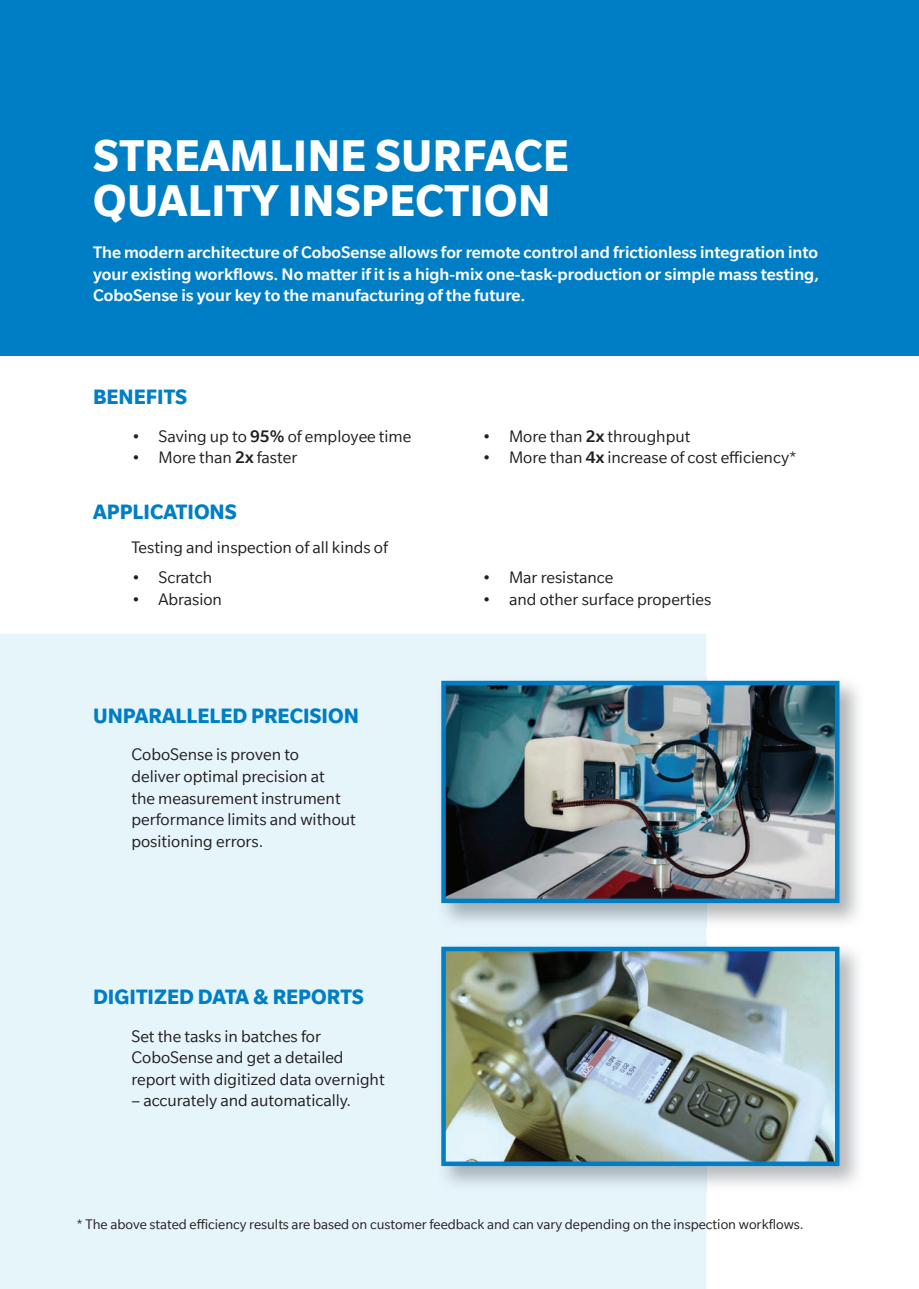
<style>
.page{position:relative;width:919px;height:1289px;background:#fff}
.page>*{position:absolute;margin:0;border:0;box-sizing:border-box;transform-origin:0 0}
.t1{font:700 48px/45px "Slate";letter-spacing:.01em;color:#fff}
.t2{font:700 22.5px "Slate";color:#007ec5}
.t3{font:18px/21.6px "Slate";color:#231f20}
.t4{font:500 18px/21.6px "Slate";color:#fff;text-align:justify}
.t5{font:15px "Slate";color:#231f20}
.s1{font-weight:500}
</style>
<div class="page">
<div style="left:0;top:634px;width:706px;height:654px;background:#e6f5fa"></div>
<div style="left:0;top:0;width:918px;height:355px;background:#007ec5"></div>
<img style="left:437px;top:676px;width:422px;height:252px">
<img style="left:441px;top:680px;width:398px;height:223px">
<img style="left:437px;top:942px;width:421px;height:249px">
<img style="left:441px;top:946px;width:398px;height:219px">
<h1 class="t1" style="left:93px;top:133px;width:477px">STREAMLINE SURFACE<br>QUALITY INSPECTION</h1>
<p class="t4" style="left:93px;top:241px;width:727px">The modern architecture of CoboSense allows for remote control and frictionless integration into your existing workflows. No matter if it is a high-mix one-task-production or simple mass testing, CoboSense is your key to the manufacturing of the future.</p>
<p class="t2" style="left:93px;top:384px;width:96px">BENEFITS</p>
<p class="t3" style="left:131px;top:425px;width:281px">• Saving up to <span class="s1">95%</span> of employee time</p>
<p class="t3" style="left:131px;top:446px;width:167px">• More than <span class="s1">2x</span> faster</p>
<p class="t2" style="left:93px;top:499px;width:145px">APPLICATIONS</p>
<p class="t3" style="left:131px;top:537px;width:258px">Testing and inspection of all kinds of</p>
<p class="t3" style="left:131px;top:566px;width:82px">• Scratch</p>
<p class="t3" style="left:131px;top:588px;width:92px">• Abrasion</p>
<p class="t2" style="left:93px;top:703px;width:267px">UNPARALLELED PRECISION</p>
<p class="t3" style="left:131px;top:743px;width:226px">CoboSense is proven to<br>deliver optimal precision at<br>the measurement instrument performance limits and without positioning errors.</p>
<p class="t2" style="left:93px;top:984px;width:272px">DIGITIZED DATA &amp; REPORTS</p>
<p class="t3" style="left:131px;top:1024px;width:255px">Set the tasks in batches for<br>CoboSense and get a detailed report with digitized data overnight</p>
<p class="t3" style="left:131px;top:1089px;width:221px">– accurately and automatically.</p>
<p class="t3" style="left:482px;top:425px;width:210px">• More than <span class="s1">2x</span> throughput</p>
<p class="t3" style="left:482px;top:446px;width:316px">• More than <span class="s1">4x</span> increase of cost efficiency*</p>
<p class="t3" style="left:482px;top:566px;width:133px">• Mar resistance</p>
<p class="t3" style="left:482px;top:588px;width:231px">• and other surface properties</p>
<p class="t5" style="left:76px;top:1216px;width:728px">* The above stated efficiency results are based on customer feedback and can vary depending on the inspection workflows.</p>
</div>
